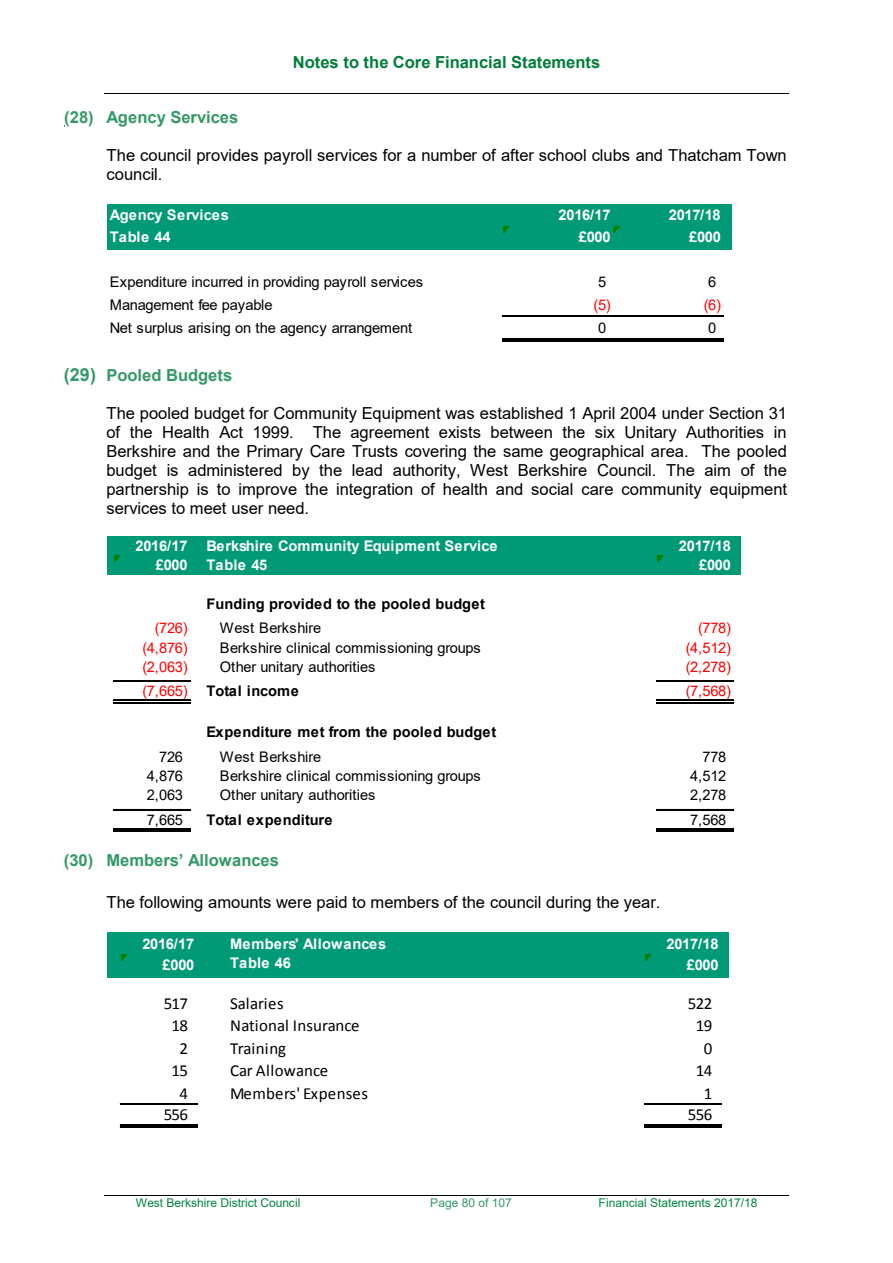
<style>
.page{position:relative;width:893px;height:1263px;background:#fff}
.page>*{position:absolute;margin:0;border:0;box-sizing:border-box;transform-origin:0 0}
.t1{font:16.8px "Calibri";color:#000}
.t2{font:16.5px/18.9px "Arial";color:#000}
.t3{font:700 16.5px "Arial";color:#396}
.t4{font:700 16.5px "Arial";color:#007e39}
.t5{font:14.7px "Arial";letter-spacing:-.02em;color:#000}
.t6{font:700 14.7px "Arial";letter-spacing:-.02em;color:#fff}
.t7{font:700 14.7px "Arial";color:#fff}
.t8{font:14.7px "Arial";color:#f00}
.t9{font:14.55px "Arial";letter-spacing:.005em;color:#000}
.t10{font:700 14.55px "Arial";color:#000}
.t11{font:700 14.55px "Arial";letter-spacing:-.005em;color:#fff}
.t12{font:14.55px "Arial";letter-spacing:-.02em;color:#000}
.t13{font:14.55px "Arial";letter-spacing:-.02em;color:#f00}
.t14{font:700 14.55px/19.2px "Arial";letter-spacing:.02em;color:#fff}
.t15{font:12px "Arial";letter-spacing:-.005em;color:#00863d}
.t16{font:12px "Arial";letter-spacing:-.005em;color:#396}
.s1{font-size:18px}
</style>
<div class="page">
<hr style="left:104px;top:93px;width:685px;height:1px;background:#000">
<hr style="left:104px;top:1195px;width:685px;height:1px;background:#000">
<div style="left:107px;top:204px;width:625px;height:45px;background:#009b76"></div>
<svg style="left:504px;top:226px;width:5px;height:6px"></svg>
<svg style="left:614px;top:226px;width:5px;height:6px"></svg>
<hr style="left:502px;top:315px;width:222px;height:1px;background:#000">
<hr style="left:502px;top:338px;width:222px;height:1px;background:#000">
<hr style="left:502px;top:340px;width:222px;height:1px;background:#000">
<div style="left:107px;top:536px;width:634px;height:39px;background:#009b76"></div>
<svg style="left:114px;top:556px;width:6px;height:5px"></svg>
<svg style="left:658px;top:556px;width:5px;height:5px"></svg>
<hr style="left:113px;top:680px;width:78px;height:2px;background:#000">
<hr style="left:113px;top:700px;width:78px;height:1px;background:#000">
<hr style="left:113px;top:702px;width:78px;height:1px;background:#000">
<hr style="left:113px;top:809px;width:78px;height:1px;background:#000">
<hr style="left:113px;top:828px;width:78px;height:1px;background:#000">
<hr style="left:113px;top:830px;width:78px;height:1px;background:#000">
<hr style="left:656px;top:680px;width:78px;height:2px;background:#000">
<hr style="left:656px;top:700px;width:78px;height:1px;background:#000">
<hr style="left:656px;top:702px;width:78px;height:1px;background:#000">
<hr style="left:656px;top:809px;width:78px;height:1px;background:#000">
<hr style="left:656px;top:828px;width:78px;height:1px;background:#000">
<hr style="left:656px;top:830px;width:78px;height:1px;background:#000">
<div style="left:107px;top:932px;width:621px;height:45px;background:#009b76"></div>
<svg style="left:121px;top:954px;width:6px;height:6px"></svg>
<svg style="left:645px;top:954px;width:6px;height:6px"></svg>
<hr style="left:120px;top:1103px;width:77px;height:1px;background:#000">
<hr style="left:120px;top:1124px;width:77px;height:1px;background:#000">
<hr style="left:120px;top:1126px;width:77px;height:2px;background:#000">
<hr style="left:644px;top:1103px;width:78px;height:1px;background:#000">
<hr style="left:644px;top:1124px;width:78px;height:1px;background:#000">
<hr style="left:644px;top:1126px;width:78px;height:2px;background:#000">
<p class="t4" style="left:293px;top:51px;width:309px">Notes to the Core Financial Statements</p>
<p class="t3" style="left:64px;top:106px;width:176px">(28) Agency Services</p>
<p class="t2" style="left:107px;top:146px;width:682px">The council provides payroll services for a number of after school clubs and Thatcham Town council.</p>
<p class="t7" style="left:110px;top:204px;width:121px">Agency Services</p>
<p class="t6" style="left:559px;top:204px;width:53px">2016/17</p>
<p class="t6" style="left:669px;top:204px;width:53px">2017/18</p>
<p class="t6" style="left:110px;top:227px;width:62px">Table 44</p>
<p class="t6" style="left:579px;top:227px;width:33px">£000</p>
<p class="t6" style="left:689px;top:227px;width:33px">£000</p>
<p class="t5" style="left:110px;top:272px;width:315px">Expenditure incurred in providing payroll services</p>
<p class="t5" style="left:598px;top:272px;width:10px">5</p>
<p class="t5" style="left:708px;top:272px;width:10px">6</p>
<p class="t5" style="left:110px;top:294px;width:165px">Management fee payable</p>
<p class="t8" style="left:594px;top:294px;width:19px">(5)</p>
<p class="t8" style="left:704px;top:294px;width:19px">(6)</p>
<p class="t5" style="left:110px;top:318px;width:304px">Net surplus arising on the agency arrangement</p>
<p class="t5" style="left:598px;top:318px;width:10px">0</p>
<p class="t5" style="left:708px;top:318px;width:10px">0</p>
<p class="t3" style="left:64px;top:363px;width:170px"><span class="s1">(29)</span> Pooled Budgets</p>
<p class="t2" style="left:106px;top:403px;width:682px;text-align:justify">The pooled budget for Community Equipment was established 1 April 2004 under Section 31 of the Health Act 1999. The agreement exists between the six Unitary Authorities in Berkshire and the Primary Care Trusts covering the same geographical area. The pooled budget is administered by the lead authority, West Berkshire Council. The aim of the partnership is to improve the integration of health and social care community equipment services to meet user need.</p>
<p class="t11" style="left:136px;top:536px;width:53px">2016/17</p>
<p class="t11" style="left:206px;top:536px;width:293px">Berkshire Community Equipment Service</p>
<p class="t11" style="left:679px;top:536px;width:53px">2017/18</p>
<p class="t11" style="left:156px;top:555px;width:33px">£000</p>
<p class="t11" style="left:206px;top:555px;width:62px">Table 45</p>
<p class="t11" style="left:699px;top:555px;width:33px">£000</p>
<p class="t10" style="left:206px;top:593px;width:280px">Funding provided to the pooled budget</p>
<p class="t13" style="left:155px;top:618px;width:34px">(726)</p>
<p class="t9" style="left:220px;top:618px;width:103px">West Berkshire</p>
<p class="t13" style="left:698px;top:618px;width:34px">(778)</p>
<p class="t13" style="left:142px;top:637px;width:47px">(4,876)</p>
<p class="t9" style="left:220px;top:637px;width:262px">Berkshire clinical commissioning groups</p>
<p class="t13" style="left:686px;top:637px;width:47px">(4,512)</p>
<p class="t13" style="left:142px;top:656px;width:47px">(2,063)</p>
<p class="t12" style="left:220px;top:656px;width:157px">Other unitary authorities</p>
<p class="t13" style="left:686px;top:656px;width:47px">(2,278)</p>
<p class="t13" style="left:142px;top:681px;width:47px">(7,665)</p>
<p class="t10" style="left:206px;top:681px;width:94px">Total income</p>
<p class="t13" style="left:686px;top:681px;width:47px">(7,568)</p>
<p class="t10" style="left:206px;top:721px;width:291px">Expenditure met from the pooled budget</p>
<p class="t12" style="left:159px;top:746px;width:25px">726</p>
<p class="t9" style="left:220px;top:746px;width:103px">West Berkshire</p>
<p class="t12" style="left:703px;top:746px;width:25px">778</p>
<p class="t12" style="left:147px;top:765px;width:38px">4,876</p>
<p class="t9" style="left:220px;top:765px;width:262px">Berkshire clinical commissioning groups</p>
<p class="t12" style="left:690px;top:765px;width:38px">4,512</p>
<p class="t12" style="left:147px;top:785px;width:38px">2,063</p>
<p class="t12" style="left:220px;top:785px;width:157px">Other unitary authorities</p>
<p class="t12" style="left:690px;top:785px;width:38px">2,278</p>
<p class="t12" style="left:147px;top:809px;width:38px">7,665</p>
<p class="t10" style="left:206px;top:809px;width:127px">Total expenditure</p>
<p class="t12" style="left:690px;top:809px;width:38px">7,568</p>
<p class="t3" style="left:64px;top:848px;width:217px">(30) Members’ Allowances</p>
<p class="t2" style="left:106px;top:893px;width:556px">The following amounts were paid to members of the council during the year.</p>
<p class="t11" style="left:142px;top:933px;width:53px">2016/17</p>
<p class="t14" style="left:230px;top:934px;width:158px">Members' Allowances<br>Table 46</p>
<p class="t11" style="left:667px;top:933px;width:53px">2017/18</p>
<p class="t11" style="left:163px;top:955px;width:33px">£000</p>
<p class="t11" style="left:687px;top:955px;width:33px">£000</p>
<p class="t1" style="left:164px;top:996px;width:26px">517</p>
<p class="t1" style="left:230px;top:996px;width:55px">Salaries</p>
<p class="t1" style="left:688px;top:996px;width:26px">522</p>
<p class="t1" style="left:172px;top:1018px;width:18px">18</p>
<p class="t1" style="left:230px;top:1018px;width:131px">National Insurance</p>
<p class="t1" style="left:696px;top:1018px;width:18px">19</p>
<p class="t1" style="left:179px;top:1041px;width:10px">2</p>
<p class="t1" style="left:230px;top:1041px;width:58px">Training</p>
<p class="t1" style="left:704px;top:1041px;width:10px">0</p>
<p class="t1" style="left:172px;top:1063px;width:18px">15</p>
<p class="t1" style="left:230px;top:1063px;width:100px">Car Allowance</p>
<p class="t1" style="left:696px;top:1063px;width:18px">14</p>
<p class="t1" style="left:179px;top:1086px;width:10px">4</p>
<p class="t1" style="left:230px;top:1086px;width:139px">Members' Expenses</p>
<p class="t1" style="left:704px;top:1086px;width:10px">1</p>
<p class="t1" style="left:164px;top:1107px;width:26px">556</p>
<p class="t1" style="left:688px;top:1107px;width:26px">556</p>
<p class="t15" style="left:136px;top:1194px;width:166px">West Berkshire District Council</p>
<p class="t16" style="left:430px;top:1194px;width:83px">Page 80 of 107</p>
<p class="t15" style="left:599px;top:1194px;width:160px">Financial Statements 2017/18</p>
</div>
